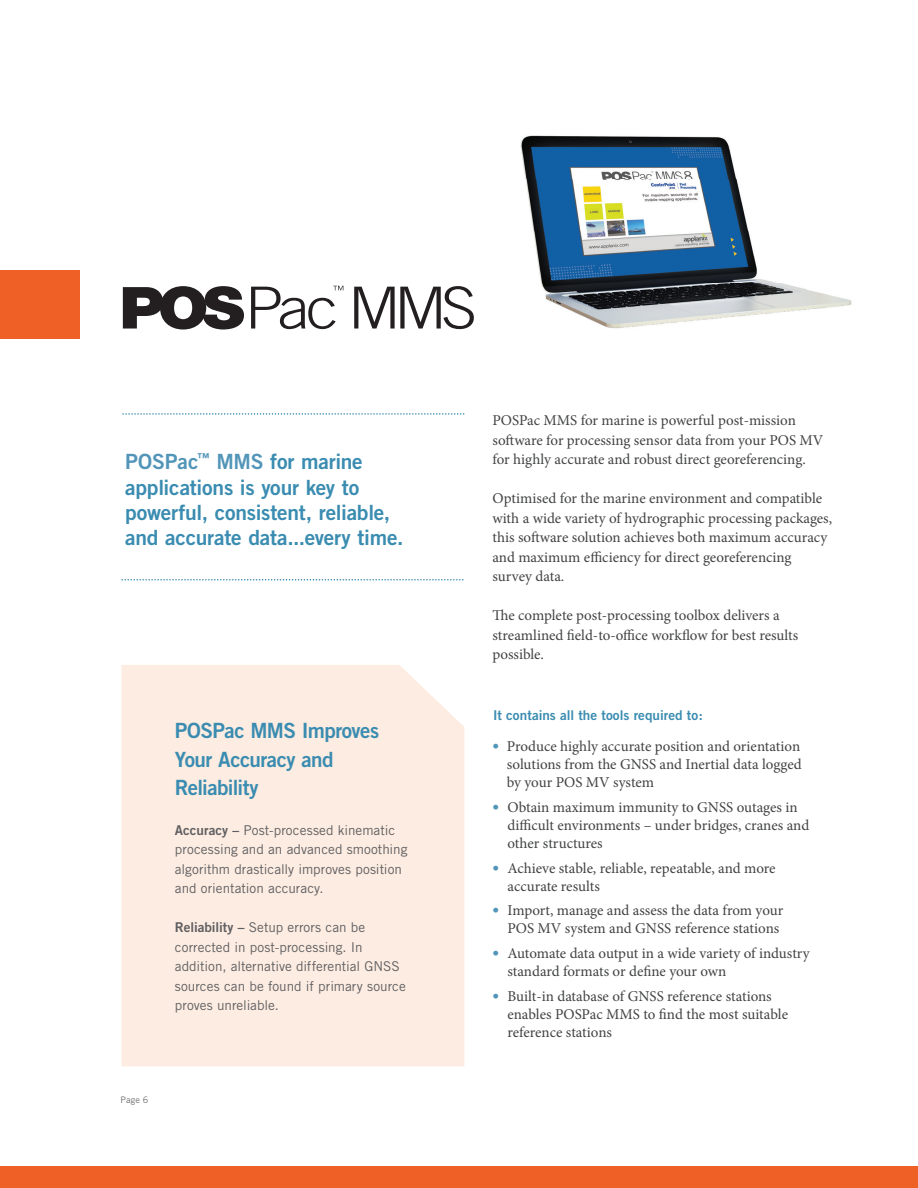
<style>
.page{position:relative;width:918px;height:1188px;background:#fff}
.page>*{position:absolute;margin:0;border:0;box-sizing:border-box;transform-origin:0 0}
.t1{font:21px/25.2px "Trade Gothic Bold Two";letter-spacing:-.015em;color:#3a8cb1}
.t2{font:15px/18px "Minion Pro";color:#414243}
.t3{font:13.5px/19.5px "Trade Gothic";color:#5f5f62}
.t4{font:13.5px "Trade Gothic Bold Two";color:#3a8cb1}
.t5{font:9px "Trade Gothic";color:#6e6f72}
.s1{color:#5295b8}
.s2{font-family:"Trade Gothic Bold Two"}
.s3{font-family:"Trade Gothic Bold Two";font-size:13.5px;color:#5295b8}
</style>
<div class="page">
<svg style="left:122px;top:413px;width:342px;height:2px"></svg>
<svg style="left:122px;top:579px;width:342px;height:1px"></svg>
<svg style="left:123px;top:286px;width:121px;height:44px"></svg>
<svg style="left:251px;top:286px;width:92px;height:43px"></svg>
<svg style="left:354px;top:286px;width:120px;height:43px"></svg>
<img style="left:520px;top:135px;width:332px;height:194px">
<div style="left:0;top:271px;width:79px;height:68px;background:#ef6027"></div>
<div style="left:121px;top:665px;width:343px;height:401px;background:#fdece1"></div>
<div style="left:0;top:1166px;width:918px;height:22px;background:#ef6027"></div>
<h1 class="t1" style="left:125px;top:449px;width:280px"><span class="s1">POSPac</span><sup>™</sup> <span class="s1">MMS</span> for marine applications is your key to powerful, consistent, reliable, and accurate data...every time.</h1>
<h1 class="t1" style="left:175px;top:716px;width:206px;line-height:28.5px">POSPac MMS Improves<br>Your Accuracy and<br>Reliability</h1>
<p class="t3" style="left:175px;top:820px;width:234px"><span class="s2">Accuracy –</span> Post-processed kinematic processing and an advanced smoothing algorithm drastically improves position and orientation accuracy.</p>
<p class="t3" style="left:175px;top:918px;width:232px"><span class="s2">Reliability –</span> Setup errors can be corrected in post-processing. In addition, alternative differential GNSS sources can be found if primary source proves unreliable.</p>
<p class="t5" style="left:121px;top:1094px;width:29px">Page 6</p>
<p class="t2" style="left:492px;top:411px;width:332px;line-height:19.5px">POSPac MMS for marine is powerful post-mission software for processing sensor data from your POS MV for highly accurate and robust direct georeferencing.</p>
<p class="t2" style="left:492px;top:489px;width:341px;line-height:19.5px">Optimised for the marine environment and compatible with a wide variety of hydrographic processing packages, this software solution achieves both maximum accuracy and maximum efficiency for direct georeferencing survey data.</p>
<p class="t2" style="left:492px;top:606px;width:307px;line-height:19.5px">The complete post-processing toolbox delivers a streamlined field-to-office workflow for best results possible.</p>
<p class="t4" style="left:493px;top:707px;width:211px">It contains all the tools required to:</p>
<p class="t2" style="left:507px;top:737px;width:297px;text-align:justify;text-indent:-14px"><span class="s3">•</span> Produce highly accurate position and orientation solutions from the GNSS and Inertial data logged by your POS MV system</p>
<p class="t2" style="left:507px;top:798px;width:303px;text-indent:-15px"><span class="s3">•</span> Obtain maximum immunity to GNSS outages in difficult environments – under bridges, cranes and other structures</p>
<p class="t2" style="left:507px;top:859px;width:270px;text-indent:-15px"><span class="s3">•</span> Achieve stable, reliable, repeatable, and more accurate results</p>
<p class="t2" style="left:492px;top:902px;width:292px;text-align:right"><span class="s3">•</span> Import, manage and assess the data from your<br>POS MV system and GNSS reference stations</p>
<p class="t2" style="left:507px;top:944px;width:304px;text-indent:-15px"><span class="s3">•</span> Automate data output in a wide variety of industry standard formats or define your own</p>
<p class="t2" style="left:507px;top:987px;width:282px;text-indent:-15px"><span class="s3">•</span> Built-in database of GNSS reference stations enables POSPac MMS to find the most suitable reference stations</p>
</div>
